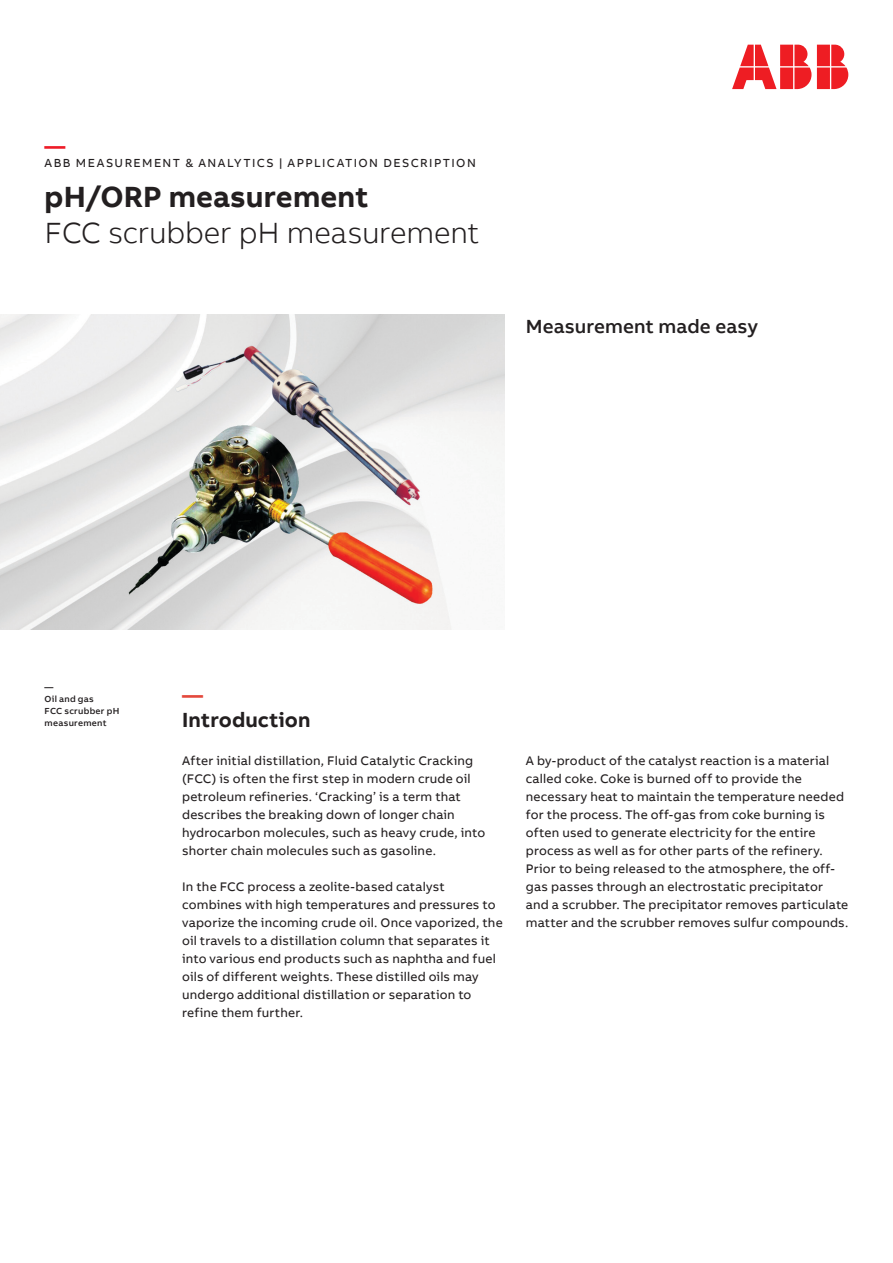
<style>
.page{position:relative;width:893px;height:1263px;background:#fff}
.page>*{position:absolute;margin:0;border:0;box-sizing:border-box;transform-origin:0 0}
.Headline_M_20pt_24pt{font:300 30px "AB Bvoice";letter-spacing:-.005em;color:#231f20}
.Headline_M_20pt_24pt-2{font:700 30px "AB Bvoice";color:#231f20}
.Heading_Lvl_1_Bold_1{font:700 21px/25.2px "AB Bvoice";letter-spacing:.005em;color:#231f20}
.Headline_M_20pt_24pt-3{font:700 21px "AB Bvoice";color:#ee1c28}
.MME_13pt_12pt{font:500 19.5px "AB Bvoice";color:#231f20}
.Body_text_8_5pt_12pt{font:12.75px/18px "AB Bvoice";letter-spacing:.015em;color:#231f20}
.Category_M_8pt_9_6pt{font:12px "AB Bvoice";letter-spacing:.12em;color:#231f20}
.Caption_6pt_8pt{font:500 9px/12px "AB Bvoice";letter-spacing:.03em;color:#231f20}
.s1{color:#e4483c}
</style>
<div class="page">
<img style="left:0;top:315px;width:505px;height:315px">
<svg style="left:732px;top:45px;width:116px;height:44px"></svg>
<p class="Headline_M_20pt_24pt-3" style="left:45px;top:132px;width:22px">—</p>
<p class="Category_M_8pt_9_6pt" style="left:45px;top:156px;width:433px">ABB MEASUREMENT &amp; ANALYTICS | APPLICATION DESCRIPTION</p>
<p class="Headline_M_20pt_24pt-2" style="left:45px;top:177px;width:325px">pH/ORP measurement</p>
<p class="Headline_M_20pt_24pt" style="left:45px;top:215px;width:436px">FCC scrubber pH measurement</p>
<p class="MME_13pt_12pt" style="left:526px;top:314px;width:234px">Measurement made easy</p>
<p class="Caption_6pt_8pt" style="left:45px;top:681px;width:10px">—</p>
<p class="Caption_6pt_8pt" style="left:45px;top:693px;width:76px">Oil and gas<br>FCC scrubber pH measurement</p>
<p class="Heading_Lvl_1_Bold_1" style="left:182px;top:682px;width:130px"><span class="s1">—<br></span>Introduction</p>
<p class="Body_text_8_5pt_12pt" style="left:182px;top:751px;width:305px">After initial distillation, Fluid Catalytic Cracking (FCC) is often the first step in modern crude oil petroleum refineries. ‘Cracking’ is a term that describes the breaking down of longer chain hydrocarbon molecules, such as heavy crude, into shorter chain molecules such as gasoline.</p>
<p class="Body_text_8_5pt_12pt" style="left:182px;top:877px;width:322px">In the FCC process a zeolite-based catalyst combines with high temperatures and pressures to vaporize the incoming crude oil. Once vaporized, the oil travels to a distillation column that separates it into various end products such as naphtha and fuel oils of different weights. These distilled oils may undergo additional distillation or separation to refine them further.</p>
<p class="Body_text_8_5pt_12pt" style="left:526px;top:751px;width:324px">A by-product of the catalyst reaction is a material called coke. Coke is burned off to provide the necessary heat to maintain the temperature needed for the process. The off-gas from coke burning is often used to generate electricity for the entire process as well as for other parts of the refinery.<br>Prior to being released to the atmosphere, the off&shy;gas passes through an electrostatic precipitator and a scrubber. The precipitator removes particulate matter and the scrubber removes sulfur compounds.</p>
</div>
